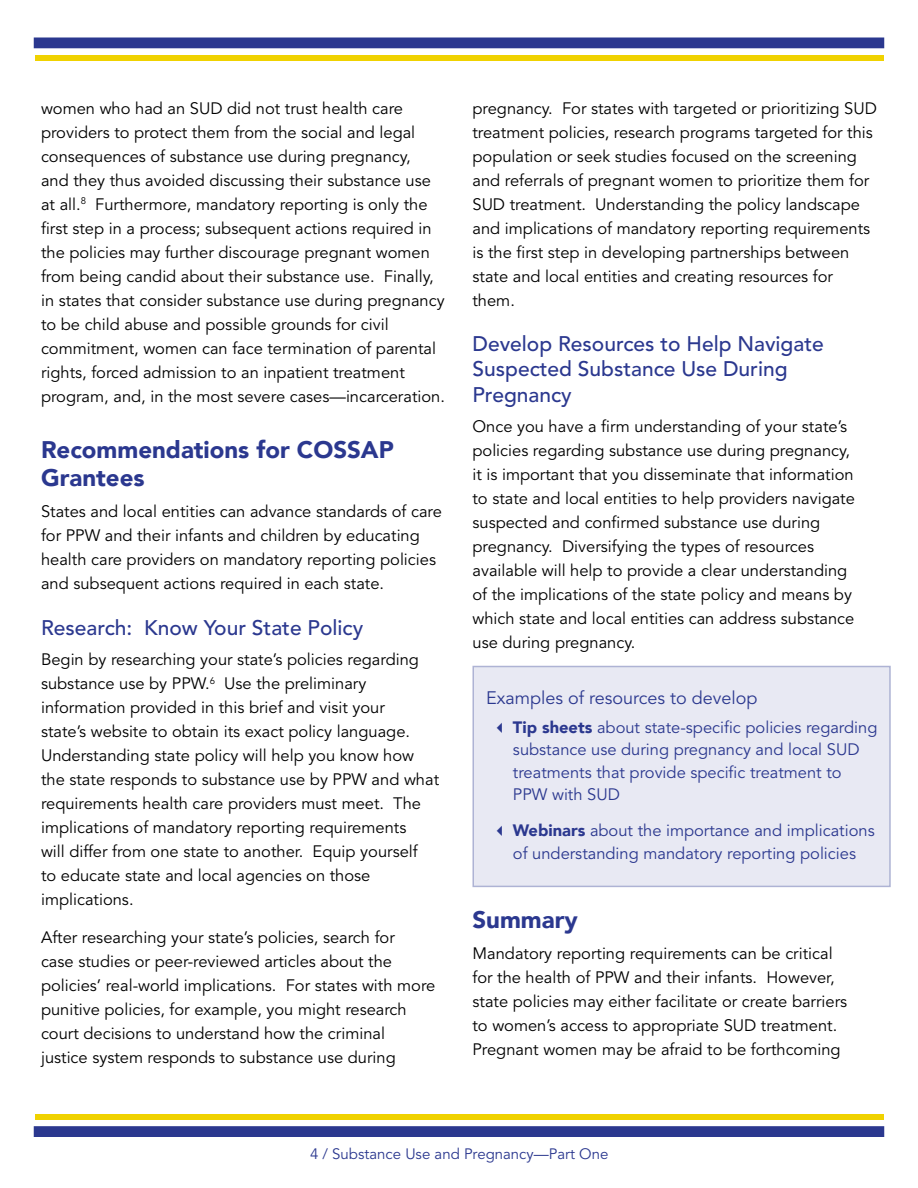
<style>
.page{position:relative;width:918px;height:1188px;background:#fff}
.page>*{position:absolute;margin:0;border:0;box-sizing:border-box;transform-origin:0 0}
.t1{font:900 24px/28.8px "Avenir LT";color:#2b388f}
.t2{font:500 21px/25.2px "Avenir LT Std";color:#2b388f}
.t3{font:18px "Avenir LT Std";color:#2b388f}
.t4{font:16.5px/24px "Avenir LT Std";color:#000}
.t5{font:16.5px/22.5px "Avenir LT Std";color:#2b388f}
.t6{font:15px "Avenir LT Std";color:#2b388f}
.s1{font-family:"Avenir LT";font-weight:900}
</style>
<div class="page">
<div style="left:34px;top:38px;width:850px;height:10px;background:#2b388f"></div>
<div style="left:35px;top:55px;width:849px;height:5px;background:#f0d200"></div>
<div style="left:34px;top:1126px;width:850px;height:11px;background:#2b388f;border:2px solid #2b388f"></div>
<div style="left:35px;top:1114px;width:849px;height:6px;background:#f0d200"></div>
<div style="left:472px;top:666px;width:419px;height:221px;background:#e8e9f3;border:2px solid #aeb3d4"></div>
<p class="t4" style="left:41px;top:97px;width:405px">women who had an SUD did not trust health care providers to protect them from the social and legal consequences of substance use during pregnancy,<br>and they thus avoided discussing their substance use at all.<sup>8</sup> Furthermore, mandatory reporting is only the first step in a process; subsequent actions required in the policies may further discourage pregnant women from being candid about their substance use. Finally, in states that consider substance use during pregnancy to be child abuse and possible grounds for civil commitment, women can face termination of parental rights, forced admission to an inpatient treatment program, and, in the most severe cases—incarceration.</p>
<h1 class="t1" style="left:41px;top:435px;width:354px">Recommendations for COSSAP<br>Grantees</h1>
<p class="t4" style="left:41px;top:500px;width:402px">States and local entities can advance standards of care for PPW and their infants and children by educating health care providers on mandatory reporting policies and subsequent actions required in each state.</p>
<p class="t2" style="left:41px;top:615px;width:324px">Research: Know Your State Policy</p>
<p class="t4" style="left:41px;top:648px;width:400px">Begin by researching your state’s policies regarding substance use by PPW.<sup>6</sup> Use the preliminary information provided in this brief and visit your<br>state’s website to obtain its exact policy language.<br>Understanding state policy will help you know how the state responds to substance use by PPW and what requirements health care providers must meet. The implications of mandatory reporting requirements<br>will differ from one state to another. Equip yourself<br>to educate state and local agencies on those implications.</p>
<p class="t4" style="left:41px;top:926px;width:396px">After researching your state’s policies, search for<br>case studies or peer-reviewed articles about the policies’ real-world implications. For states with more punitive policies, for example, you might research court decisions to understand how the criminal justice system responds to substance use during</p>
<p class="t4" style="left:472px;top:97px;width:406px">pregnancy. For states with targeted or prioritizing SUD treatment policies, research programs targeted for this population or seek studies focused on the screening and referrals of pregnant women to prioritize them for SUD treatment. Understanding the policy landscape and implications of mandatory reporting requirements is the first step in developing partnerships between state and local entities and creating resources for them.</p>
<p class="t2" style="left:472px;top:332px;width:353px">Develop Resources to Help Navigate<br>Suspected Substance Use During<br>Pregnancy</p>
<p class="t4" style="left:472px;top:415px;width:384px">Once you have a firm understanding of your state’s policies regarding substance use during pregnancy, it is important that you disseminate that information to state and local entities to help providers navigate suspected and confirmed substance use during pregnancy. Diversifying the types of resources available will help to provide a clear understanding of the implications of the state policy and means by which state and local entities can address substance use during pregnancy.</p>
<p class="t3" style="left:486px;top:687px;width:273px">Examples of resources to develop</p>
<p class="t5" style="left:513px;top:716px;width:366px"><span class="s1">Tip sheets</span> about state-specific policies regarding substance use during pregnancy and local SUD treatments that provide specific treatment to PPW with SUD</p>
<p class="t5" style="left:513px;top:820px;width:363px"><span class="s1">Webinars</span> about the importance and implications of understanding mandatory reporting policies</p>
<h1 class="t1" style="left:472px;top:905px;width:107px">Summary</h1>
<p class="t4" style="left:472px;top:942px;width:376px">Mandatory reporting requirements can be critical for the health of PPW and their infants. However, state policies may either facilitate or create barriers to women’s access to appropriate SUD treatment.<br>Pregnant women may be afraid to be forthcoming</p>
<p class="t6" style="left:310px;top:1145px;width:300px">4 / Substance Use and Pregnancy—Part One</p>
</div>
